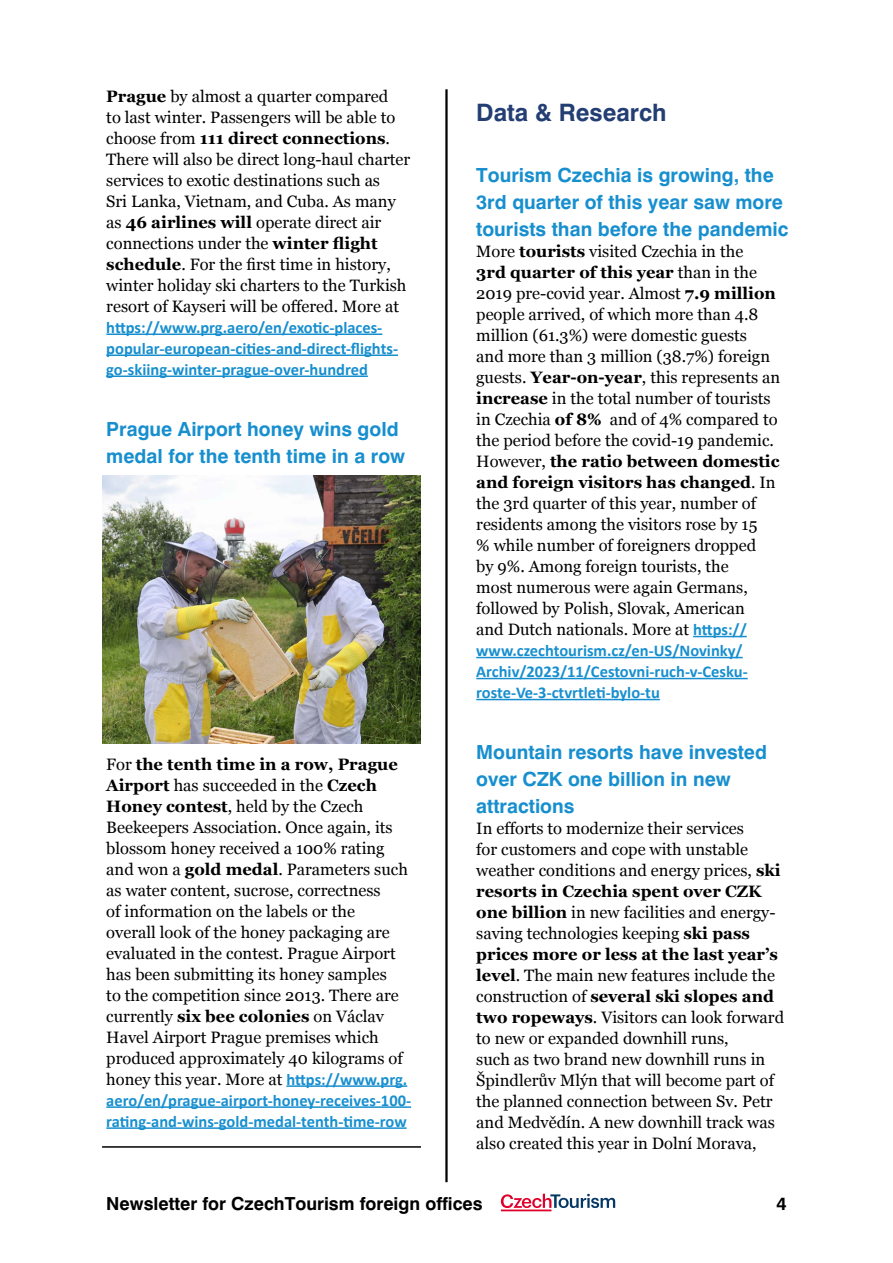
<style>
.page{position:relative;width:893px;height:1263px;background:#fff}
.page>*{position:absolute;margin:0;border:0;box-sizing:border-box;transform-origin:0 0}
.t1{font:700 24px "Swiss 721 BTCE";color:#233e73}
.t2{font:700 19.5px/27px "Swiss 721 BTCE";color:#178fcf}
.t3{font:700 18px "Swiss 721 BTCE";color:#000}
.t4{font:16.5px/21px "Georgia";color:#000}
.t5{font:700 16.5px/21px "Calibri";color:#178fcf}
.s1{font-weight:700}
.s2{font-family:"Calibri";font-weight:700;color:#178fcf}
</style>
<div class="page">
<hr style="left:445px;top:89px;width:3px;height:1093px;background:#000">
<svg style="left:501px;top:1194px;width:114px;height:17px"></svg>
<hr style="left:106px;top:333px;width:276px;height:2px;background:#178fcf">
<hr style="left:106px;top:354px;width:292px;height:2px;background:#178fcf">
<hr style="left:106px;top:375px;width:262px;height:2px;background:#178fcf">
<hr style="left:286px;top:1085px;width:121px;height:2px;background:#178fcf">
<hr style="left:106px;top:1106px;width:305px;height:2px;background:#178fcf">
<hr style="left:106px;top:1127px;width:301px;height:2px;background:#178fcf">
<hr style="left:102px;top:1146px;width:319px;height:2px;background:#000">
<hr style="left:693px;top:636px;width:54px;height:1px;background:#178fcf">
<hr style="left:476px;top:657px;width:267px;height:1px;background:#178fcf">
<hr style="left:476px;top:678px;width:272px;height:1px;background:#178fcf">
<hr style="left:476px;top:699px;width:184px;height:1px;background:#178fcf">
<img style="left:102px;top:476px;width:319px;height:267px">
<p class="t4" style="left:106px;top:86px;width:305px"><span class="s1">Prague</span> by almost a quarter compared<br>to last winter. Passengers will be able to choose from <span class="s1">111 direct connections</span>.<br>There will also be direct long-haul charter services to exotic destinations such as<br>Sri Lanka, Vietnam, and Cuba. As many as <span class="s1">46 airlines will</span> operate direct air connections under the <span class="s1">winter flight schedule</span>. For the first time in history, winter holiday ski charters to the Turkish resort of Kayseri will be offered. More at</p>
<p class="t5" style="left:106px;top:316px;width:293px">https://www.prg.aero/en/exotic-places&shy;popular-european-cities-and-direct-flights&shy;go-skiing-winter-prague-over-hundred</p>
<p class="t2" style="left:106px;top:415px;width:300px">Prague Airport honey wins gold medal for the tenth time in a row</p>
<p class="t4" style="left:106px;top:754px;width:303px">For <span class="s1">the tenth time in a row, Prague Airport</span> has succeeded in the <span class="s1">Czech Honey contest</span>, held by the Czech Beekeepers Association. Once again, its blossom honey received a 100% rating and won a <span class="s1">gold medal</span>. Parameters such as water content, sucrose, correctness<br>of information on the labels or the overall look of the honey packaging are evaluated in the contest. Prague Airport has been submitting its honey samples<br>to the competition since 2013. There are currently <span class="s1">six bee colonies</span> on Václav Havel Airport Prague premises which produced approximately 40 kilograms of honey this year. More at <span class="s2">https://www.prg.</span></p>
<p class="t5" style="left:106px;top:1089px;width:306px">aero/en/prague-airport-honey-receives-100- rating-and-wins-gold-medal-tenth-time-row</p>
<h1 class="t1" style="left:476px;top:96px;width:192px">Data &amp; Research</h1>
<p class="t2" style="left:476px;top:162px;width:314px">Tourism Czechia is growing, the<br>3rd quarter of this year saw more tourists than before the pandemic</p>
<p class="t4" style="left:476px;top:241px;width:305px">More <span class="s1">tourists</span> visited Czechia in the<br><span class="s1">3rd quarter of this year</span> than in the 2019 pre-covid year. Almost <span class="s1">7.9 million </span>people arrived, of which more than 4.8 million (61.3%) were domestic guests<br>and more than 3 million (38.7%) foreign guests. <span class="s1">Year-on-year</span>, this represents an <span class="s1">increase</span> in the total number of tourists in Czechia <span class="s1">of 8%</span> and of 4% compared to the period before the covid-19 pandemic.<br>However, <span class="s1">the ratio between domestic and foreign visitors has changed</span>. In the 3rd quarter of this year, number of residents among the visitors rose by 15<br>% while number of foreigners dropped<br>by 9%. Among foreign tourists, the<br>most numerous were again Germans, followed by Polish, Slovak, American<br>and Dutch nationals. More at <span class="s2">https://</span></p>
<p class="t5" style="left:476px;top:639px;width:273px">www.czechtourism.cz/en-US/Novinky/<br>Archiv/2023/11/Cestovni-ruch-v-Cesku&shy;roste-Ve-3-ctvrtleti-bylo-tu</p>
<p class="t2" style="left:476px;top:739px;width:292px">Mountain resorts have invested over CZK one billion in new attractions</p>
<p class="t4" style="left:476px;top:818px;width:309px">In efforts to modernize their services<br>for customers and cope with unstable weather conditions and energy prices, <span class="s1">ski resorts in Czechia spent over CZK one billion</span> in new facilities and energy&shy;saving technologies keeping <span class="s1">ski pass prices more or less at the last year’s level</span>. The main new features include the construction of <span class="s1">several ski slopes and two ropeways</span>. Visitors can look forward to new or expanded downhill runs,<br>such as two brand new downhill runs in Špindlerův Mlýn that will become part of the planned connection between Sv. Petr and Medvědín. A new downhill track was also created this year in Dolní Morava,</p>
<p class="t3" style="left:106px;top:1191px;width:378px">Newsletter for CzechTourism foreign offices</p>
<p class="t3" style="left:776px;top:1191px;width:12px">4</p>
</div>
